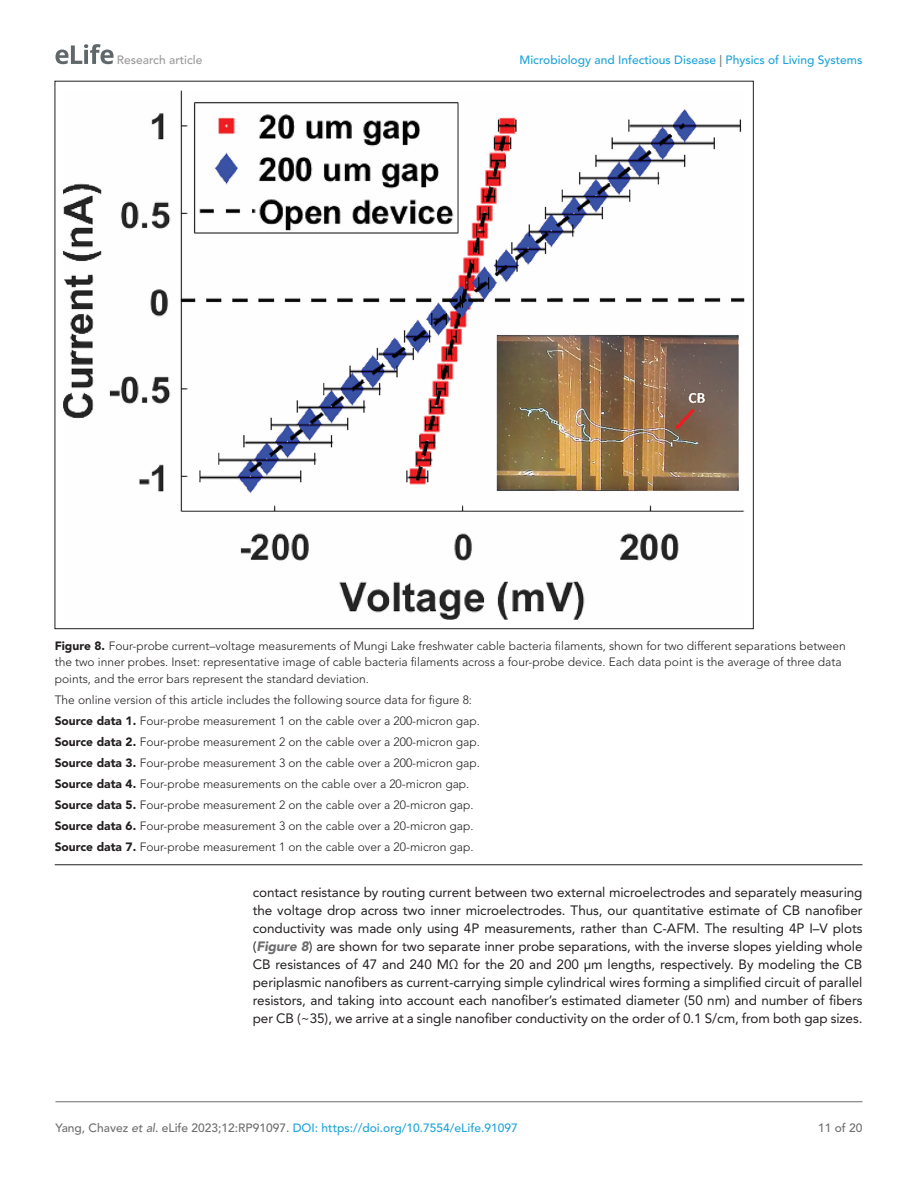
<style>
.page{position:relative;width:918px;height:1188px;background:#fff}
.page>*{position:absolute;margin:0;border:0;box-sizing:border-box;transform-origin:0 0}
.t1{font:13.5px/18px "Avenir LT Std";letter-spacing:-.005em;color:#231f20;text-align:justify}
.t2{font:300 12px/21px "Avenir LT Std";color:#231f20}
.t3{font:500 12px "Avenir LT Std";color:#1ea4d7}
.t4{font:500 12px "Avenir LT Std";color:#9a9a9a}
.t5{font:500 12px "Avenir LT Std";color:#6e6e70}
.s1{color:#6e6e70}
.s2{font-weight:900}
.s3{font-weight:900;font-style:italic;color:#6e6e70}
.s4{font-style:italic;color:#6e6e70}
</style>
<div class="page">
<svg style="left:55px;top:44px;width:59px;height:20px"></svg>
<hr style="left:56px;top:1101px;width:806px;height:1px;background:#6e6e70">
<hr style="left:55px;top:864px;width:807px;height:1px;background:#231f20">
<img style="left:64px;top:90px;width:680px;height:530px">
<p class="t4" style="left:117px;top:53px;width:87px">Research article</p>
<p class="t3" style="left:520px;top:53px;width:344px">Microbiology and Infectious Disease <span class="s1">|</span> Physics of Living Systems</p>
<p class="t2" style="left:55px;top:638px;width:793px;line-height:16.5px"><span class="s2">Figure 8.</span> Four-probe current–voltage measurements of Mungi Lake freshwater cable bacteria filaments, shown for two different separations between the two inner probes. Inset: representative image of cable bacteria filaments across a four-probe device. Each data point is the average of three data points, and the error bars represent the standard deviation.</p>
<p class="t2" style="left:55px;top:689px;width:427px">The online version of this article includes the following source data for figure 8:<br><span class="s2">Source data 1.</span> Four-probe measurement 1 on the cable over a 200-micron gap.<br><span class="s2">Source data 2.</span> Four-probe measurement 2 on the cable over a 200-micron gap.<br><span class="s2">Source data 3.</span> Four-probe measurement 3 on the cable over a 200-micron gap.<br><span class="s2">Source data 4.</span> Four-probe measurements on the cable over a 20-micron gap.<br><span class="s2">Source data 5.</span> Four-probe measurement 2 on the cable over a 20-micron gap.<br><span class="s2">Source data 6.</span> Four-probe measurement 3 on the cable over a 20-micron gap.<br><span class="s2">Source data 7.</span> Four-probe measurement 1 on the cable over a 20-micron gap.</p>
<p class="t1" style="left:253px;top:884px;width:611px">contact resistance by routing current between two external microelectrodes and separately measuring the voltage drop across two inner microelectrodes. Thus, our quantitative estimate of CB nanofiber conductivity was made only using 4P measurements, rather than C-AFM. The resulting 4P I–V plots (<span class="s3">Figure 8</span>) are shown for two separate inner probe separations, with the inverse slopes yielding whole CB resistances of 47 and 240 MΩ for the 20 and 200 μm lengths, respectively. By modeling the CB periplasmic nanofibers as current-carrying simple cylindrical wires forming a simplified circuit of parallel resistors, and taking into account each nanofiber’s estimated diameter (50 nm) and number of fibers per CB (~35), we arrive at a single nanofiber conductivity on the order of 0.1 S/cm, from both gap sizes.</p>
<p class="t3" style="left:56px;top:1121px;width:464px"><span class="s1">Yang, Chavez</span> <span class="s4">et al</span><span class="s1">. eLife 2023;12:RP91097.</span> DOI: https://doi.org/10.7554/eLife.91097</p>
<p class="t5" style="left:818px;top:1121px;width:46px">11 of 20</p>
</div>
